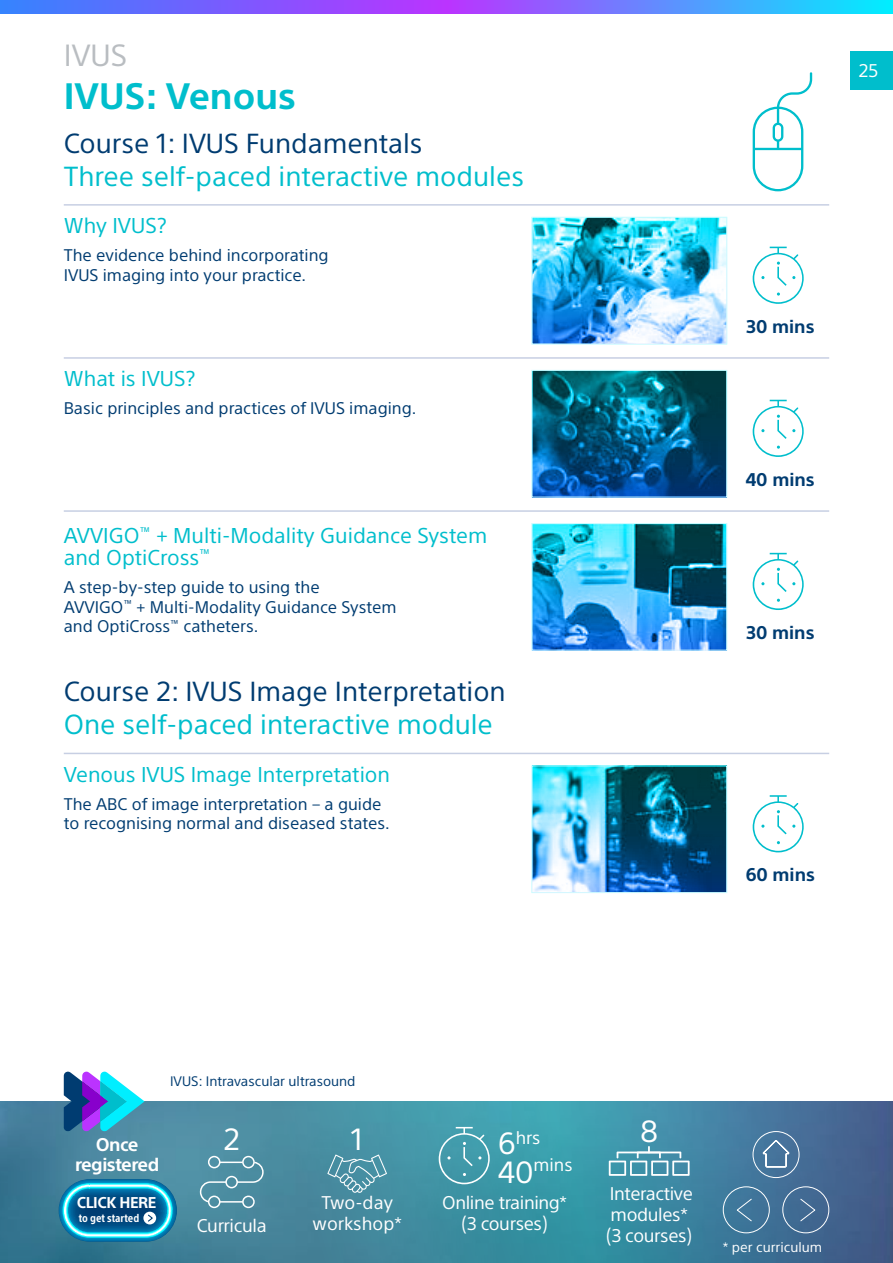
<style>
.page{position:relative;width:893px;height:1263px;background:#fff}
.page>*{position:absolute;margin:0;border:0;box-sizing:border-box;transform-origin:0 0}
.t1{font:700 36px "SST";color:#00becc}
.t2{font:30px "SST";color:#b9bdc1}
.t3{font:30px "SST";color:#fff}
.t4{font:27px "SST";color:#00becc}
.t5{font:27px "SST";color:#003c71}
.t6{font:21px/22.5px "SST";color:#00becc}
.t7{font:18px/21px "SST";letter-spacing:-.02em;color:#fff}
.t8{font:700 18px "SST";color:#003c71}
.t9{font:18px/21px "SST";color:#fff;text-align:center}
.t10{font:700 18px/19.5px "SST";letter-spacing:-.025em;color:#fff;text-align:center}
.t11{font:17.55px/27px "SST";color:#fff}
.t12{font:16.5px/19.5px "SST";color:#003c71}
.t13{font:700 15.3px "SST";letter-spacing:-.03em;color:#fff}
.t14{font:13.5px "SST";color:#003c71}
.t15{font:13.5px "SST";color:#fff}
.t16{font:700 condensed 11.1px "SST";color:#fff}
.s1{font-size:30px}
</style>
<div class="page">
<svg style="left:0;top:0;width:893px;height:14px;background:#6a76fe"></svg>
<svg style="left:753px;top:72px;width:59px;height:119px"></svg>
<svg style="left:752px;top:795px;width:52px;height:58px"></svg>
<svg style="left:533px;top:767px;width:192px;height:124px;background:#3484a7"></svg>
<div style="left:531px;top:765px;width:196px;height:128px;border:1px solid #ccfcff"></div>
<svg style="left:752px;top:247px;width:52px;height:57px"></svg>
<svg style="left:752px;top:400px;width:52px;height:57px"></svg>
<svg style="left:752px;top:553px;width:52px;height:57px"></svg>
<hr style="left:64px;top:357px;width:765px;height:2px;background:#c7cfe3">
<hr style="left:64px;top:204px;width:765px;height:2px;background:#c7cfe3">
<hr style="left:64px;top:510px;width:765px;height:2px;background:#c7cfe3">
<svg style="left:533px;top:219px;width:192px;height:123px;background:#5bbee6"></svg>
<div style="left:531px;top:217px;width:196px;height:127px;border:1px solid #ccfcff"></div>
<svg style="left:533px;top:372px;width:192px;height:123px;background:#035a83"></svg>
<div style="left:531px;top:370px;width:196px;height:127px;border:1px solid #ccfcff"></div>
<svg style="left:533px;top:525px;width:192px;height:124px;background:#2f91c0"></svg>
<div style="left:531px;top:523px;width:196px;height:128px;border:1px solid #ccfcff"></div>
<hr style="left:64px;top:753px;width:765px;height:1px;background:#c7cfe3">
<svg style="left:0;top:1101px;width:893px;height:162px;background:#41859e"></svg>
<svg style="left:64px;top:1071px;width:81px;height:60px"></svg>
<div style="left:723px;top:1186px;width:47px;height:47px;border:1px solid #fff;border-radius:50%"></div>
<svg style="left:736px;top:1198px;width:16px;height:24px"></svg>
<div style="left:782px;top:1186px;width:47px;height:47px;border:1px solid #fff;border-radius:50%"></div>
<svg style="left:800px;top:1198px;width:16px;height:24px"></svg>
<div style="left:753px;top:1131px;width:46px;height:47px;border:1px solid #fff;border-radius:50%"></div>
<svg style="left:763px;top:1140px;width:26px;height:27px"></svg>
<div style="left:850px;top:51px;width:43px;height:38px;background:#00becc"></div>
<svg style="left:609px;top:1146px;width:81px;height:30px;background:#6caabd"></svg>
<svg style="left:438px;top:1127px;width:52px;height:58px;background:#56a5b3"></svg>
<svg style="left:327px;top:1154px;width:60px;height:39px;background:#609eaf"></svg>
<svg style="left:199px;top:1161px;width:65px;height:42px;background:#5e98ab"></svg>
<div style="left:208px;top:1156px;width:12px;height:12px;border:2px solid #fff;border-radius:50%"></div>
<div style="left:242px;top:1195px;width:13px;height:13px;border:2px solid #fff;border-radius:50%"></div>
<div style="left:242px;top:1156px;width:13px;height:12px;border:2px solid #fff;border-radius:50%"></div>
<div style="left:208px;top:1195px;width:12px;height:13px;border:2px solid #fff;border-radius:50%"></div>
<svg style="left:59px;top:1179px;width:118px;height:63px;background:#2081a9"></svg>
<h2 class="t2" style="left:64px;top:37px;width:65px">IVUS</h2>
<h1 class="t1" style="left:64px;top:74px;width:234px">IVUS: Venous</h1>
<h3 class="t5" style="left:64px;top:127px;width:360px">Course 1: IVUS Fundamentals</h3>
<h3 class="t4" style="left:64px;top:160px;width:462px">Three self-paced interactive modules</h3>
<p class="t6" style="left:64px;top:214px;width:104px">Why IVUS?</p>
<p class="t12" style="left:64px;top:245px;width:266px">The evidence behind incorporating<br>IVUS imaging into your practice.</p>
<p class="t6" style="left:64px;top:367px;width:133px">What is IVUS?</p>
<p class="t12" style="left:64px;top:398px;width:354px">Basic principles and practices of IVUS imaging.</p>
<p class="t6" style="left:64px;top:524px;width:425px">AVVIGO<sup>™</sup> + Multi-Modality Guidance System and OptiCross<sup>™</sup></p>
<p class="t12" style="left:64px;top:578px;width:334px">A step-by-step guide to using the<br>AVVIGO<sup>™</sup> + Multi-Modality Guidance System and OptiCross<sup>™</sup> catheters.</p>
<h3 class="t5" style="left:64px;top:676px;width:443px">Course 2: IVUS Image Interpretation</h3>
<h3 class="t4" style="left:64px;top:709px;width:431px">One self-paced interactive module</h3>
<p class="t6" style="left:64px;top:763px;width:328px">Venous IVUS Image Interpretation</p>
<p class="t12" style="left:64px;top:794px;width:328px">The ABC of image interpretation – a guide to recognising normal and diseased states.</p>
<p class="t7" style="left:859px;top:60px;width:21px">25</p>
<p class="t8" style="left:746px;top:316px;width:70px">30 mins</p>
<p class="t8" style="left:746px;top:469px;width:70px">40 mins</p>
<p class="t8" style="left:746px;top:622px;width:70px">30 mins</p>
<p class="t8" style="left:746px;top:864px;width:71px">60 mins</p>
<p class="t14" style="left:170px;top:1073px;width:187px">IVUS: Intravascular ultrasound</p>
<p class="t10" style="left:75px;top:1135px;width:86px">Once registered</p>
<p class="t13" style="left:77px;top:1194px;width:81px">CLICK HERE</p>
<p class="t16" style="left:79px;top:1211px;width:62px">to get started</p>
<h2 class="t3" style="left:224px;top:1121px;width:17px">2</h2>
<p class="t7" style="left:197px;top:1215px;width:72px">Curricula</p>
<h2 class="t3" style="left:351px;top:1121px;width:13px">1</h2>
<p class="t9" style="left:313px;top:1192px;width:91px">Two-day workshop*</p>
<p class="t11" style="left:498px;top:1124px;width:76px"><span class="s1">6</span>hrs<br><span class="s1">40</span>mins</p>
<p class="t7" style="left:442px;top:1192px;width:126px;text-align:center">Online training* (3 courses)</p>
<h2 class="t3" style="left:640px;top:1113px;width:19px">8</h2>
<p class="t7" style="left:606px;top:1183px;width:88px">Interactive modules* (3 courses)</p>
<p class="t15" style="left:723px;top:1239px;width:101px">* per curriculum</p>
</div>
